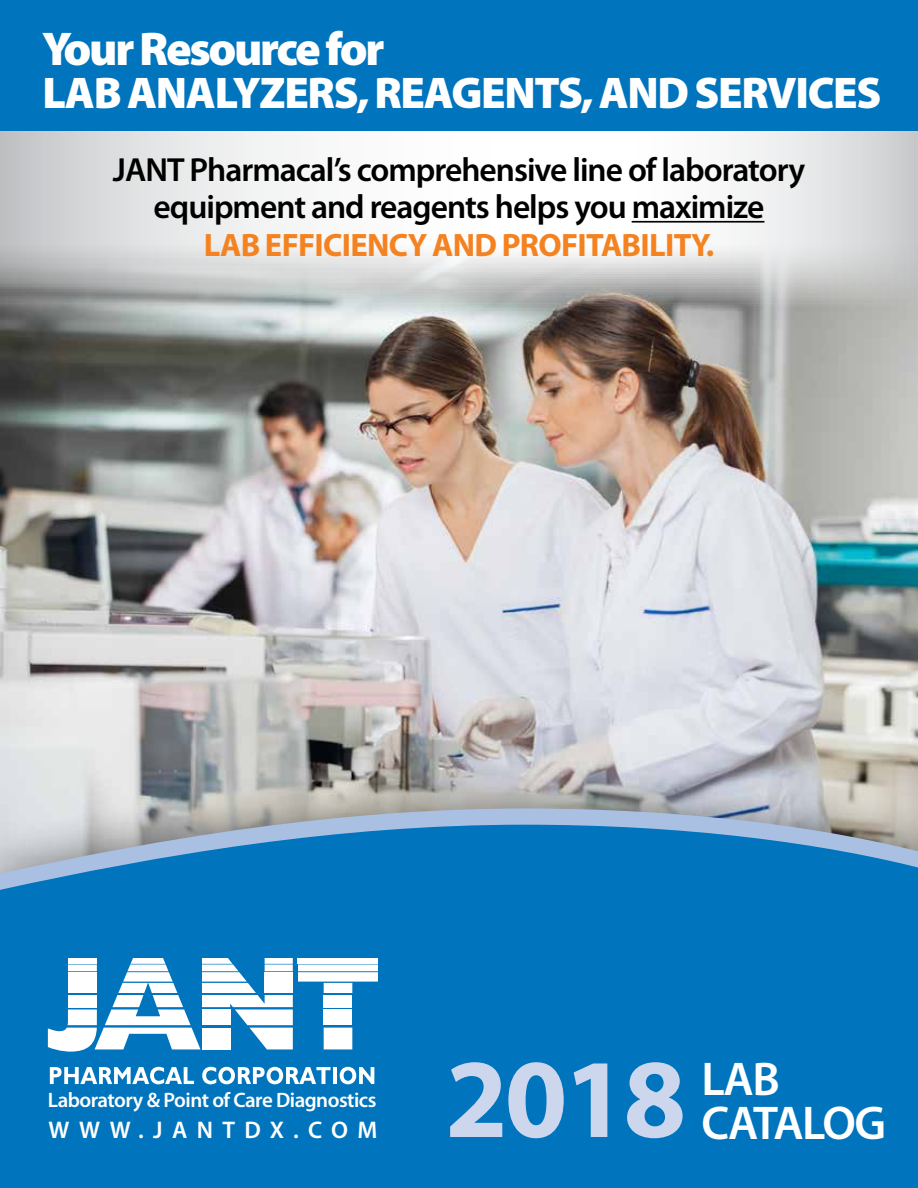
<style>
.page{position:relative;width:918px;height:1188px;background:#fff}
.page>*{position:absolute;margin:0;border:0;box-sizing:border-box;transform-origin:0 0}
.t1{font:700 113.1px "Myriad Pro";color:#ccd7ee}
.t2{font:900 47.55px "Myriad Pro";letter-spacing:-.05em;color:#fff}
.t3{font:600 47.55px/44.4px "Myriad Pro";letter-spacing:-.03em;color:#fff}
.t4{font:900 44.55px "Myriad Pro";letter-spacing:-.03em;color:#fff}
.t5{font:600 33.6px/37.2px "Myriad Pro";letter-spacing:-.03em;color:#000;text-align:center}
.t6{font:700 32.55px "Myriad Pro";letter-spacing:-.02em;color:#f58220}
.t7{font:600 24.15px "Myriad Pro";letter-spacing:.39em;color:#fff}
.t8{font:600 21px "Myriad Pro";letter-spacing:-.025em;color:#fff}
</style>
<div class="page">
<svg style="left:0;top:131px;width:918px;height:113px"></svg>
<img style="left:0;top:244px;width:918px;height:519px">
<div style="left:0;top:763px;width:918px;height:425px;background:#000;opacity:.45"></div>
<svg style="left:0;top:809px;width:918px;height:16px;background:#b2bac7"></svg>
<div style="left:0;top:825px;width:918px;height:363px;background:#0074bc"></div>
<svg style="left:50px;top:1067px;width:144px;height:17px"></svg>
<svg style="left:202px;top:1067px;width:129px;height:17px"></svg>
<hr style="left:333px;top:1067px;width:4px;height:17px;background:#fff">
<svg style="left:340px;top:1067px;width:34px;height:17px"></svg>
<svg style="left:48px;top:958px;width:330px;height:94px"></svg>
<hr style="left:632px;top:221px;width:132px;height:2px;background:#000">
<div style="left:0;top:0;width:918px;height:131px;background:#0074bc"></div>
<h2 class="t2" style="left:42px;top:22px;width:344px">Your Resource for</h2>
<h3 class="t4" style="left:42px;top:68px;width:841px">LAB ANALYZERS, REAGENTS, AND SERVICES</h3>
<p class="t5" style="left:113px;top:152px;width:694px">JANT Pharmacal’s comprehensive line of laboratory equipment and reagents helps you maximize</p>
<p class="t6" style="left:204px;top:226px;width:512px">LAB EFFICIENCY AND PROFITABILITY.</p>
<p class="t8" style="left:48px;top:1088px;width:330px">Laboratory &amp; Point of Care Diagnostics</p>
<p class="t7" style="left:48px;top:1117px;width:330px">WWW.JANTDX.COM</p>
<h1 class="t1" style="left:445px;top:1036px;width:242px">2018</h1>
<h2 class="t3" style="left:701px;top:1057px;width:186px">LAB<br>CATALOG</h2>
</div>
